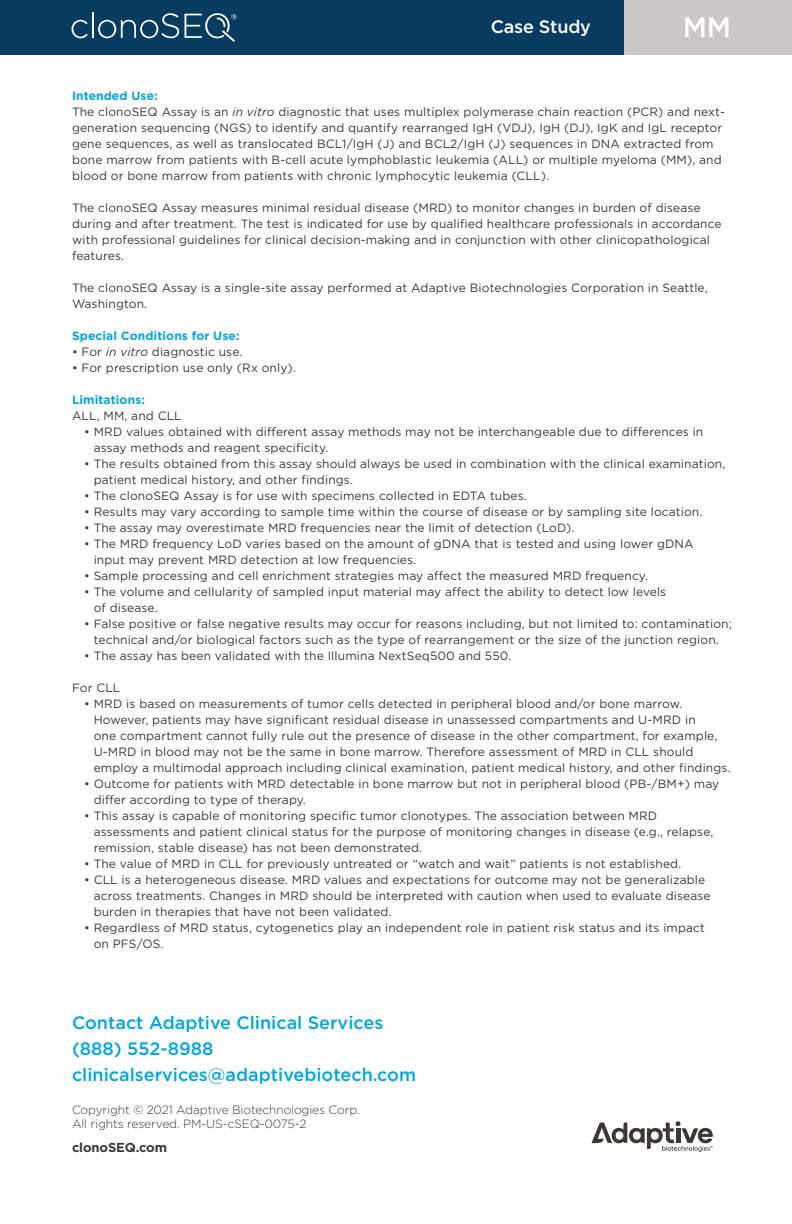
<style>
.page{position:relative;width:792px;height:1224px;background:#fff}
.page>*{position:absolute;margin:0;border:0;box-sizing:border-box;transform-origin:0 0}
.t1{font:500 28px "Gotham";color:#fff}
.Header_4{font:500 18px "Gotham";color:#00a6e4}
.t2{font:500 18px "Gotham";letter-spacing:-.01em;color:#fff}
.t3{font:700 13px "Gotham";letter-spacing:-.01em;color:#3c3935}
.captions{font:12px/16px "Gotham";letter-spacing:.01em;color:#3c3935}
.t4{font:300 12px/14.4px "Gotham";letter-spacing:-.01em;color:#3c3935}
.captions-2{font:700 12px "Gotham";letter-spacing:.01em;color:#00a6e4}
.s1{font-style:italic}
</style>
<div class="page">
<div style="left:0;top:0;width:792px;height:54px;background:#083b60"></div>
<div style="left:624px;top:0;width:168px;height:54px;background:#cac7c6"></div>
<svg style="left:72px;top:13px;width:107px;height:25px"></svg>
<svg style="left:185px;top:13px;width:52px;height:29px"></svg>
<svg style="left:591px;top:1121px;width:122px;height:31px"></svg>
<h2 class="t2" style="left:491px;top:17px;width:102px">Case Study</h2>
<p class="t1" style="left:683px;top:12px;width:50px">MM</p>
<p class="captions-2" style="left:72px;top:89px;width:87px">Intended Use:</p>
<p class="captions" style="left:72px;top:104px;width:654px">The clonoSEQ Assay is an <span class="s1">in vitro</span> diagnostic that uses multiplex polymerase chain reaction (PCR) and next&shy;generation sequencing (NGS) to identify and quantify rearranged IgH (VDJ), IgH (DJ), IgK and IgL receptor gene sequences, as well as translocated BCL1/IgH (J) and BCL2/IgH (J) sequences in DNA extracted from bone marrow from patients with B-cell acute lymphoblastic leukemia (ALL) or multiple myeloma (MM), and blood or bone marrow from patients with chronic lymphocytic leukemia (CLL).</p>
<p class="captions" style="left:72px;top:200px;width:651px">The clonoSEQ Assay measures minimal residual disease (MRD) to monitor changes in burden of disease during and after treatment. The test is indicated for use by qualified healthcare professionals in accordance with professional guidelines for clinical decision-making and in conjunction with other clinicopathological features.</p>
<p class="captions" style="left:72px;top:280px;width:637px">The clonoSEQ Assay is a single-site assay performed at Adaptive Biotechnologies Corporation in Seattle,<br>Washington.</p>
<p class="captions-2" style="left:72px;top:329px;width:169px">Special Conditions for Use:</p>
<p class="captions" style="left:72px;top:344px;width:172px">• For <span class="s1">in vitro</span> diagnostic use.</p>
<p class="captions" style="left:72px;top:360px;width:225px">• For prescription use only (Rx only).</p>
<p class="captions-2" style="left:72px;top:393px;width:75px">Limitations:</p>
<p class="captions" style="left:72px;top:408px;width:111px">ALL, MM, and CLL</p>
<p class="captions" style="left:94px;top:424px;width:611px;text-indent:-10px">• MRD values obtained with different assay methods may not be interchangeable due to differences in assay methods and reagent specificity.</p>
<p class="captions" style="left:94px;top:456px;width:633px;text-indent:-10px">• The results obtained from this assay should always be used in combination with the clinical examination, patient medical history, and other findings.</p>
<p class="captions" style="left:84px;top:488px;width:444px">• The clonoSEQ Assay is for use with specimens collected in EDTA tubes.</p>
<p class="captions" style="left:84px;top:504px;width:620px">• Results may vary according to sample time within the course of disease or by sampling site location.</p>
<p class="captions" style="left:84px;top:520px;width:492px">• The assay may overestimate MRD frequencies near the limit of detection (LoD).</p>
<p class="captions" style="left:94px;top:536px;width:602px;text-indent:-10px">• The MRD frequency LoD varies based on the amount of gDNA that is tested and using lower gDNA input may prevent MRD detection at low frequencies.</p>
<p class="captions" style="left:84px;top:568px;width:565px">• Sample processing and cell enrichment strategies may affect the measured MRD frequency.</p>
<p class="captions" style="left:94px;top:584px;width:574px;text-indent:-10px">• The volume and cellularity of sampled input material may affect the ability to detect low levels of disease.</p>
<p class="captions" style="left:84px;top:616px;width:649px;text-align:center">• False positive or false negative results may occur for reasons including, but not limited to: contamination; technical and/or biological factors such as the type of rearrangement or the size of the junction region.</p>
<p class="captions" style="left:84px;top:648px;width:429px">• The assay has been validated with the Illumina NextSeq500 and 550.</p>
<p class="captions" style="left:72px;top:680px;width:50px">For CLL</p>
<p class="captions" style="left:94px;top:696px;width:638px;text-indent:-10px">• MRD is based on measurements of tumor cells detected in peripheral blood and/or bone marrow.<br>However, patients may have significant residual disease in unassessed compartments and U-MRD in<br>one compartment cannot fully rule out the presence of disease in the other compartment, for example, U-MRD in blood may not be the same in bone marrow. Therefore assessment of MRD in CLL should employ a multimodal approach including clinical examination, patient medical history, and other findings.</p>
<p class="captions" style="left:94px;top:776px;width:627px;text-indent:-10px">• Outcome for patients with MRD detectable in bone marrow but not in peripheral blood (PB-/BM+) may differ according to type of therapy.</p>
<p class="captions" style="left:94px;top:808px;width:621px;text-indent:-10px">• This assay is capable of monitoring specific tumor clonotypes. The association between MRD assessments and patient clinical status for the purpose of monitoring changes in disease (e.g., relapse, remission, stable disease) has not been demonstrated.</p>
<p class="captions" style="left:84px;top:856px;width:599px">• The value of MRD in CLL for previously untreated or “watch and wait” patients is not established.</p>
<p class="captions" style="left:94px;top:872px;width:619px;text-indent:-10px">• CLL is a heterogeneous disease. MRD values and expectations for outcome may not be generalizable across treatments. Changes in MRD should be interpreted with caution when used to evaluate disease burden in therapies that have not been validated.</p>
<p class="captions" style="left:94px;top:920px;width:613px;text-indent:-10px">• Regardless of MRD status, cytogenetics play an independent role in patient risk status and its impact on PFS/OS.</p>
<p class="Header_4" style="left:72px;top:1012px;width:313px">Contact Adaptive Clinical Services</p>
<p class="Header_4" style="left:72px;top:1038px;width:143px">(888) 552-8988</p>
<p class="Header_4" style="left:72px;top:1064px;width:346px">clinicalservices@adaptivebiotech.com</p>
<p class="t4" style="left:72px;top:1102px;width:289px">Copyright © 2021 Adaptive Biotechnologies Corp.<br>All rights reserved. PM-US-cSEQ-0075-2</p>
<p class="t3" style="left:72px;top:1140px;width:97px">clonoSEQ.com</p>
</div>
